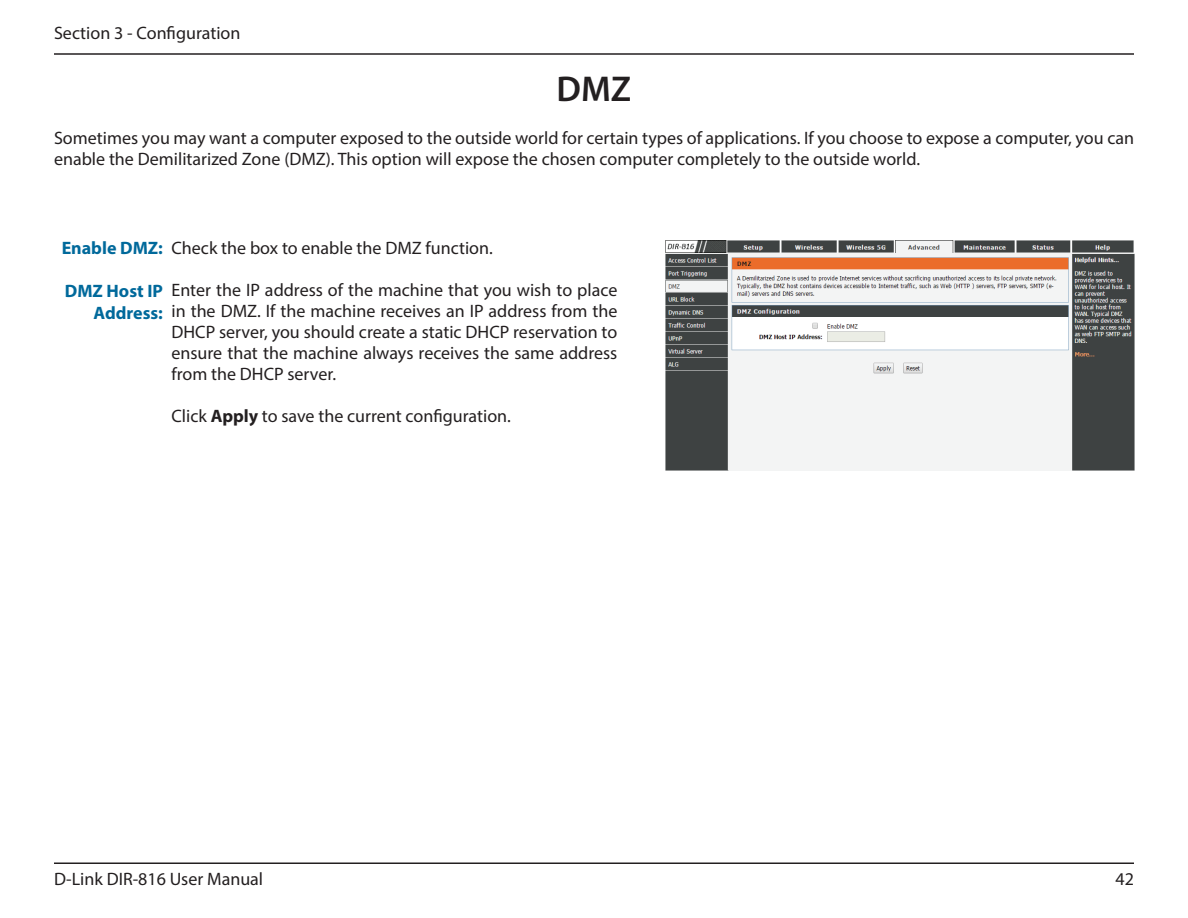
<style>
.page{position:relative;width:1188px;height:918px;background:#fff}
.page>*{position:absolute;margin:0;border:0;box-sizing:border-box;transform-origin:0 0}
.t1{font:600 36px "Myriad Pro";color:#231f20}
.t2{font:18px/21px "Myriad Pro";color:#231f20}
.t3{font:700 18px/21.6px "Myriad Pro";color:#00699b;text-align:right}
.s1{font-weight:700}
</style>
<div class="page">
<hr style="left:54px;top:53px;width:1080px;height:2px;background:#231f20">
<hr style="left:54px;top:862px;width:1080px;height:2px;background:#231f20">
<img style="left:665px;top:240px;width:469px;height:230px">
<p class="t2" style="left:54px;top:22px;width:188px">Section 3 - Configuration</p>
<h1 class="t1" style="left:557px;top:66px;width:76px">DMZ</h1>
<p class="t2" style="left:54px;top:127px;width:1082px;line-height:21.6px">Sometimes you may want a computer exposed to the outside world for certain types of applications. If you choose to expose a computer, you can enable the Demilitarized Zone (DMZ). This option will expose the chosen computer completely to the outside world.</p>
<p class="t3" style="left:62px;top:237px;width:103px">Enable DMZ:</p>
<p class="t3" style="left:65px;top:280px;width:100px">DMZ Host IP<br>Address:</p>
<p class="t2" style="left:172px;top:237px;width:323px">Check the box to enable the DMZ function.</p>
<p class="t2" style="left:172px;top:279px;width:447px;text-align:justify">Enter the IP address of the machine that you wish to place in the DMZ. If the machine receives an IP address from the DHCP server, you should create a static DHCP reservation to ensure that the machine always receives the same address from the DHCP server.</p>
<p class="t2" style="left:172px;top:405px;width:341px">Click <span class="s1">Apply</span> to save the current configuration.</p>
<p class="t2" style="left:54px;top:868px;width:211px">D-Link DIR-816 User Manual</p>
<p class="t2" style="left:1116px;top:868px;width:20px">42</p>
</div>
